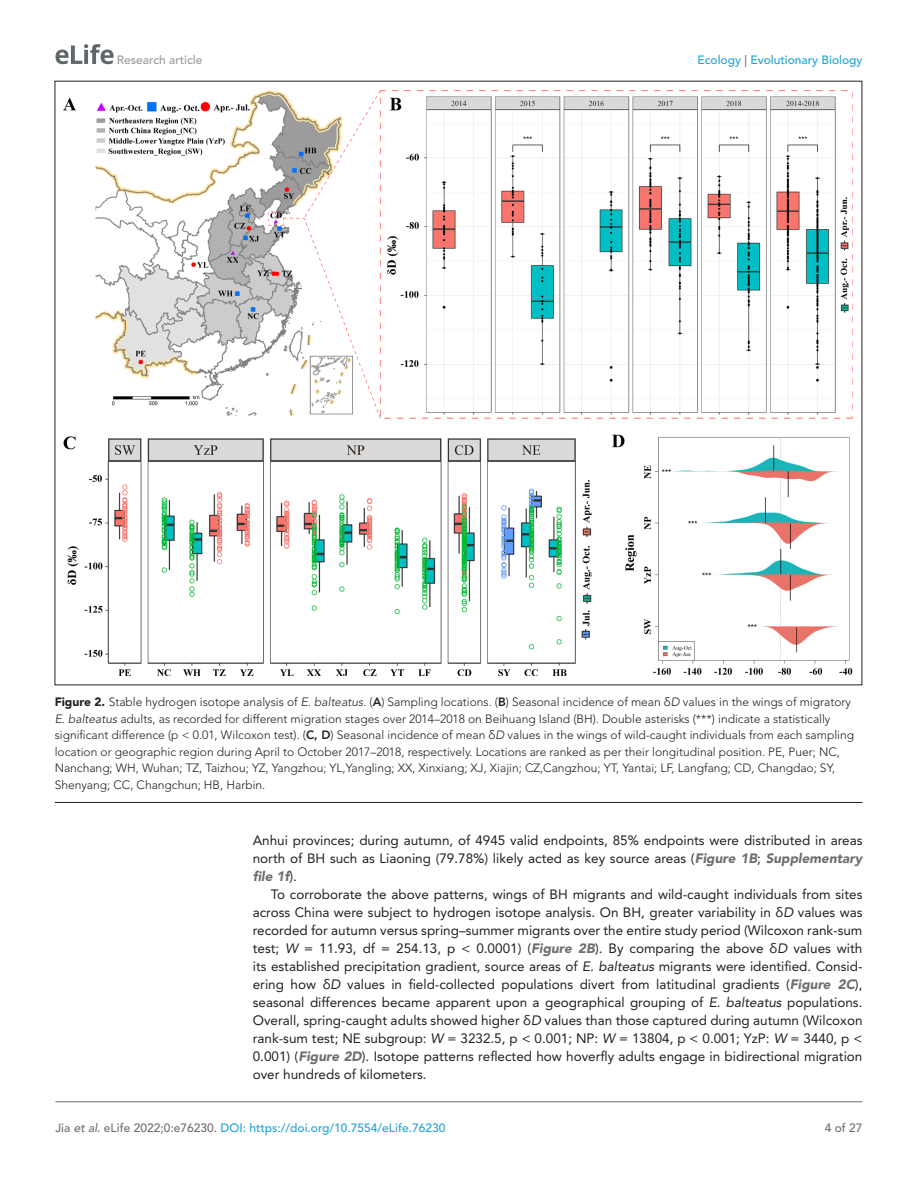
<style>
.page{position:relative;width:918px;height:1188px;background:#fff}
.page>*{position:absolute;margin:0;border:0;box-sizing:border-box;transform-origin:0 0}
.t1{font:13.5px/18px "Avenir LT Std";color:#231f20;text-align:justify}
.t2{font:300 12px/16.5px "Avenir LT Std";color:#231f20}
.t3{font:500 12px "Avenir LT Std";color:#1ea4d7}
.t4{font:500 12px "Avenir LT Std";color:#9a9a9a}
.t5{font:500 12px "Avenir LT Std";color:#6e6e70}
.s1{color:#6e6e70}
.s2{font-weight:900}
.s3{font-style:italic}
.s4{font-weight:800}
.s5{font-family:"Segoe UI"}
.s6{font-weight:900;font-style:italic;color:#6e6e70}
.s7{font-style:italic;color:#6e6e70}
</style>
<div class="page">
<svg style="left:56px;top:44px;width:58px;height:20px"></svg>
<hr style="left:56px;top:1101px;width:806px;height:1px;background:#6e6e70">
<hr style="left:55px;top:802px;width:807px;height:1px;background:#231f20">
<img style="left:64px;top:90px;width:789px;height:586px">
<p class="t4" style="left:117px;top:53px;width:87px">Research article</p>
<p class="t3" style="left:698px;top:53px;width:166px">Ecology <span class="s1">|</span> Evolutionary Biology</p>
<p class="t2" style="left:55px;top:694px;width:801px"><span class="s2">Figure 2.</span> Stable hydrogen isotope analysis of <span class="s3">E. balteatus</span>. (<span class="s4">A</span>) Sampling locations. (<span class="s4">B</span>) Seasonal incidence of mean <span class="s5">δ</span><span class="s3">D</span> values in the wings of migratory <span class="s3">E. balteatus</span> adults, as recorded for different migration stages over 2014–2018 on Beihuang Island (BH). Double asterisks (***) indicate a statistically significant difference (p &lt; 0.01, Wilcoxon test). (<span class="s4">C, D</span>) Seasonal incidence of mean <span class="s5">δ</span><span class="s3">D</span> values in the wings of wild-caught individuals from each sampling location or geographic region during April to October 2017–2018, respectively. Locations are ranked as per their longitudinal position. PE, Puer; NC, Nanchang; WH, Wuhan; TZ, Taizhou; YZ, Yangzhou; YL,Yangling; XX, Xinxiang; XJ, Xiajin; CZ,Cangzhou; YT, Yantai; LF, Langfang; CD, Changdao; SY, Shenyang; CC, Changchun; HB, Harbin.</p>
<p class="t1" style="left:253px;top:832px;width:611px">Anhui provinces; during autumn, of 4945 valid endpoints, 85% endpoints were distributed in areas north of BH such as Liaoning (79.78%) likely acted as key source areas (<span class="s6">Figure 1B</span>; <span class="s6">Supplementary file 1f</span>).</p>
<p class="t1" style="left:253px;top:886px;width:611px;text-indent:18px">To corroborate the above patterns, wings of BH migrants and wild-caught individuals from sites across China were subject to hydrogen isotope analysis. On BH, greater variability in <span class="s5">δ</span><span class="s3">D</span> values was recorded for autumn versus spring–summer migrants over the entire study period (Wilcoxon rank-sum test; <span class="s3">W</span> = 11.93, df = 254.13, p &lt; 0.0001) (<span class="s6">Figure 2B</span>). By comparing the above <span class="s5">δ</span><span class="s3">D</span> values with its established precipitation gradient, source areas of <span class="s3">E. balteatus</span> migrants were identified. Consid&shy;ering how <span class="s5">δ</span><span class="s3">D</span> values in field-collected populations divert from latitudinal gradients (<span class="s6">Figure 2C</span>), seasonal differences became apparent upon a geographical grouping of <span class="s3">E. balteatus</span> populations.<br>Overall, spring-caught adults showed higher <span class="s5">δ</span><span class="s3">D</span> values than those captured during autumn (Wilcoxon rank-sum test; NE subgroup: <span class="s3">W</span> = 3232.5, p &lt; 0.001; NP: <span class="s3">W</span> = 13804, p &lt; 0.001; YzP: <span class="s3">W</span> = 3440, p &lt; 0.001) (<span class="s6">Figure 2D</span>). Isotope patterns reflected how hoverfly adults engage in bidirectional migration over hundreds of kilometers.</p>
<p class="t3" style="left:56px;top:1121px;width:391px"><span class="s1">Jia</span> <span class="s7">et al</span><span class="s1">. eLife 2022;0:e76230.</span> DOI: https://doi.org/10.7554/eLife.76230</p>
<p class="t5" style="left:825px;top:1121px;width:39px">4 of 27</p>
</div>
